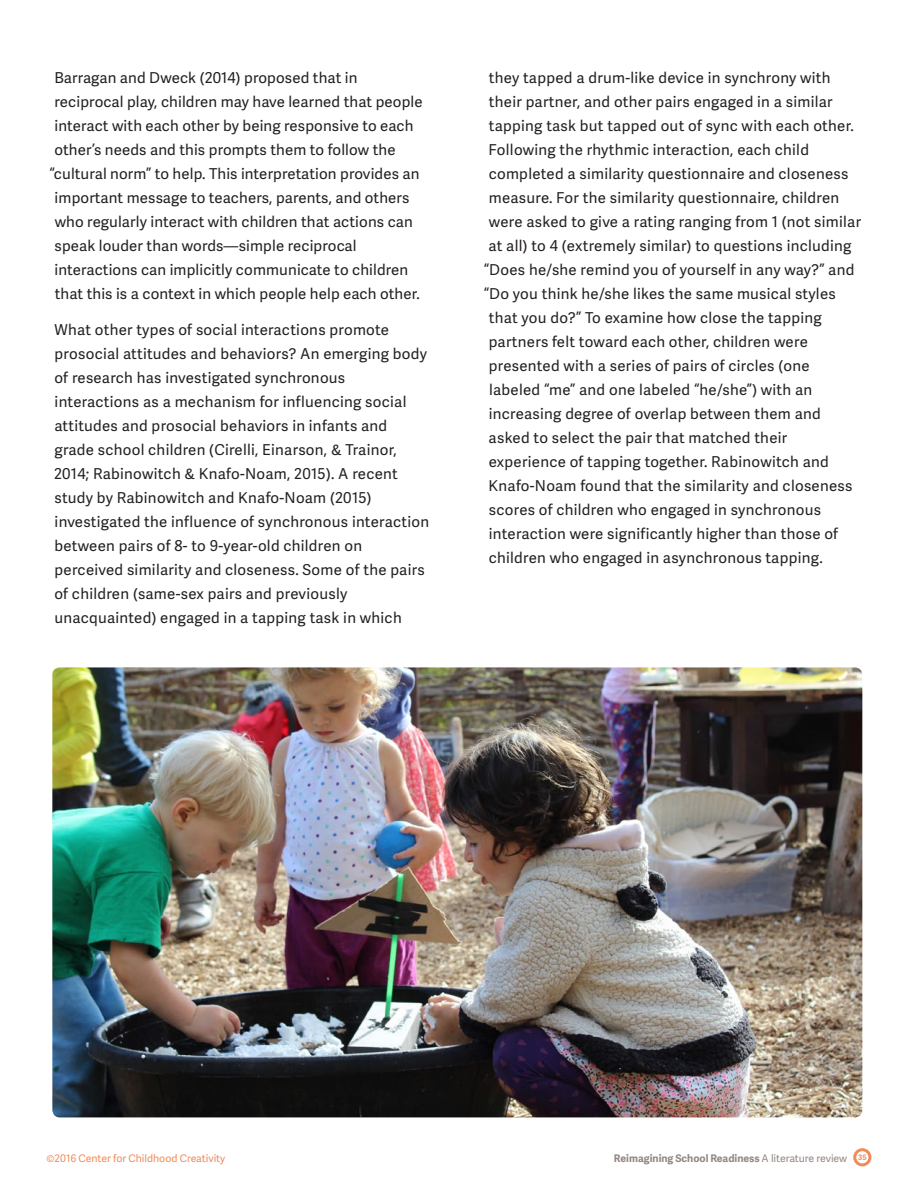
<style>
.page{position:relative;width:918px;height:1188px;background:#fff}
.page>*{position:absolute;margin:0;border:0;box-sizing:border-box;transform-origin:0 0}
.t1{font:15px/24px "Adelle Sans";letter-spacing:.02em;color:#231f20}
.t2{font:700 10.5px "Adelle Sans";color:#948883}
.t3{font:10.5px "Adelle Sans";color:#f28b5a}
.s1{font-weight:400}
</style>
<div class="page">
<div style="left:853px;top:1148px;width:18px;height:18px;border:3px solid #f28b5a;border-radius:50%"></div>
<img style="left:52px;top:667px;width:810px;height:450px">
<p class="t1" style="left:54px;top:66px;width:305px">Barragan and Dweck (2014) proposed that in</p>
<p class="t1" style="left:55px;top:90px;width:370px">reciprocal play, children may have learned that people</p>
<p class="t1" style="left:55px;top:114px;width:360px">interact with each other by being responsive to each</p>
<p class="t1" style="left:54px;top:138px;width:343px">other’s needs and this prompts them to follow the</p>
<p class="t1" style="left:50px;top:162px;width:371px">“cultural norm” to help. This interpretation provides an</p>
<p class="t1" style="left:55px;top:186px;width:356px">important message to teachers, parents, and others</p>
<p class="t1" style="left:55px;top:210px;width:360px">who regularly interact with children that actions can</p>
<p class="t1" style="left:55px;top:234px;width:304px">speak louder than words—simple reciprocal</p>
<p class="t1" style="left:55px;top:258px;width:355px">interactions can implicitly communicate to children</p>
<p class="t1" style="left:55px;top:282px;width:367px">that this is a context in which people help each other.</p>
<p class="t1" style="left:54px;top:318px;width:377px">What other types of social interactions promote prosocial attitudes and behaviors? An emerging body of research has investigated synchronous interactions as a mechanism for influencing social attitudes and prosocial behaviors in infants and grade school children (Cirelli, Einarson, &amp; Trainor, 2014; Rabinowitch &amp; Knafo-Noam, 2015). A recent study by Rabinowitch and Knafo-Noam (2015) investigated the influence of synchronous interaction between pairs of 8- to 9-year-old children on perceived similarity and closeness. Some of the pairs of children (same-sex pairs and previously unacquainted) engaged in a tapping task in which</p>
<p class="t1" style="left:489px;top:66px;width:343px">they tapped a drum-like device in synchrony with</p>
<p class="t1" style="left:489px;top:90px;width:345px">their partner, and other pairs engaged in a similar</p>
<p class="t1" style="left:489px;top:114px;width:366px">tapping task but tapped out of sync with each other.</p>
<p class="t1" style="left:489px;top:138px;width:322px">Following the rhythmic interaction, each child</p>
<p class="t1" style="left:489px;top:162px;width:361px">completed a similarity questionnaire and closeness</p>
<p class="t1" style="left:489px;top:186px;width:352px">measure. For the similarity questionnaire, children</p>
<p class="t1" style="left:489px;top:210px;width:374px">were asked to give a rating ranging from 1 (not similar</p>
<p class="t1" style="left:489px;top:234px;width:364px">at all) to 4 (extremely similar) to questions including</p>
<p class="t1" style="left:484px;top:258px;width:372px">“Does he/she remind you of yourself in any way?” and</p>
<p class="t1" style="left:484px;top:282px;width:353px">“Do you think he/she likes the same musical styles</p>
<p class="t1" style="left:489px;top:306px;width:334px">that you do?” To examine how close the tapping</p>
<p class="t1" style="left:489px;top:330px;width:321px">partners felt toward each other, children were</p>
<p class="t1" style="left:489px;top:354px;width:322px">presented with a series of pairs of circles (one</p>
<p class="t1" style="left:489px;top:378px;width:325px">labeled “me” and one labeled “he/she”) with an</p>
<p class="t1" style="left:489px;top:402px;width:334px">increasing degree of overlap between them and</p>
<p class="t1" style="left:489px;top:426px;width:300px">asked to select the pair that matched their</p>
<p class="t1" style="left:489px;top:450px;width:342px">experience of tapping together. Rabinowitch and</p>
<p class="t1" style="left:489px;top:474px;width:365px">Knafo-Noam found that the similarity and closeness</p>
<p class="t1" style="left:489px;top:498px;width:334px">scores of children who engaged in synchronous</p>
<p class="t1" style="left:489px;top:522px;width:351px">interaction were significantly higher than those of</p>
<p class="t1" style="left:489px;top:546px;width:336px">children who engaged in asynchronous tapping.</p>
<p class="t3" style="left:47px;top:1151px;width:180px">©2016 Center for Childhood Creativity</p>
<p class="t2" style="left:614px;top:1151px;width:254px">Reimagining School Readiness <span class="s1">A literature review</span> <sup>35</sup></p>
</div>
